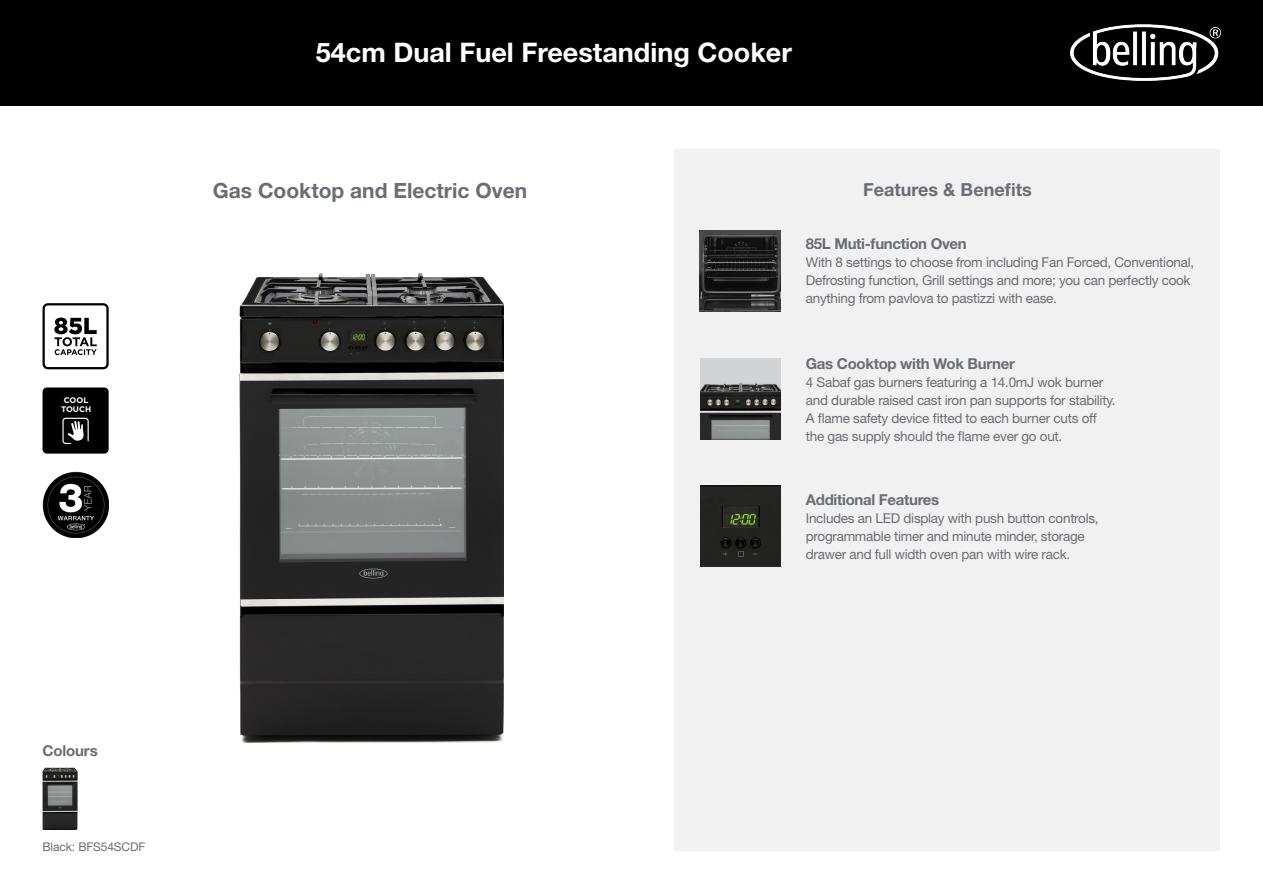
<style>
.page{position:relative;width:1263px;height:893px;background:#fff}
.page>*{position:absolute;margin:0;border:0;box-sizing:border-box;transform-origin:0 0}
.t1{font:700 27px "Helvetica Neue LT Std";color:#fff}
.t2{font:700 21px "Helvetica Neue LT Std";color:#6a6d71}
.t3{font:700 18px "Helvetica Neue LT Std";color:#6a6d71}
.t4{font:700 15px "Helvetica Neue LT Std";letter-spacing:-.02em;color:#6a6d71}
.t5{font:13.5px/18px "Helvetica Neue LT Std";letter-spacing:-.02em;color:#6a6d71}
.t6{font:12px "Helvetica Neue LT Std";letter-spacing:-.01em;color:#6a6d71}
.t7{font:700 8.1px/9px "Gotham";color:#fff;text-align:center}
</style>
<div class="page">
<div style="left:0;top:0;width:1263px;height:106px;background:#000"></div>
<img style="left:1070px;top:24px;width:150px;height:57px">
<div style="left:674px;top:149px;width:546px;height:701px;background:#f1f1f2"></div>
<img style="left:700px;top:231px;width:80px;height:80px">
<div style="left:700px;top:358px;width:81px;height:81px;background:#d1d3d4"></div>
<img style="left:700px;top:382px;width:81px;height:57px">
<img style="left:700px;top:486px;width:81px;height:81px">
<img style="left:43px;top:768px;width:34px;height:61px">
<img style="left:240px;top:273px;width:263px;height:470px">
<div style="left:43px;top:387px;width:66px;height:67px;background:#000;border-radius:4px"></div>
<svg style="left:62px;top:418px;width:27px;height:26px"></svg>
<div style="left:43px;top:303px;width:66px;height:66px;border:2px solid #000;border-radius:4px"></div>
<svg style="left:54px;top:318px;width:43px;height:37px"></svg>
<img style="left:43px;top:472px;width:66px;height:66px">
<p class="t7" style="left:61px;top:396px;width:32px">COOL<br>TOUCH</p>
<h1 class="t1" style="left:316px;top:36px;width:477px">54cm Dual Fuel Freestanding Cooker</h1>
<h2 class="t2" style="left:213px;top:177px;width:316px">Gas Cooktop and Electric Oven</h2>
<h3 class="t3" style="left:863px;top:178px;width:170px">Features &amp; Benefits</h3>
<p class="t4" style="left:806px;top:235px;width:162px">85L Muti-function Oven</p>
<p class="t5" style="left:806px;top:253px;width:390px">With 8 settings to choose from including Fan Forced, Conventional,<br>Defrosting function, Grill settings and more; you can perfectly cook anything from pavlova to pastizzi with ease.</p>
<p class="t4" style="left:806px;top:354px;width:211px">Gas Cooktop with Wok Burner</p>
<p class="t5" style="left:806px;top:373px;width:311px">4 Sabaf gas burners featuring a 14.0mJ wok burner and durable raised cast iron pan supports for stability.<br>A flame safety device fitted to each burner cuts off the gas supply should the flame ever go out.</p>
<p class="t4" style="left:806px;top:490px;width:135px">Additional Features</p>
<p class="t5" style="left:806px;top:509px;width:294px">Includes an LED display with push button controls, programmable timer and minute minder, storage drawer and full width oven pan with wire rack.</p>
<p class="t4" style="left:43px;top:741px;width:57px">Colours</p>
<p class="t6" style="left:43px;top:839px;width:104px">Black: BFS54SCDF</p>
</div>
